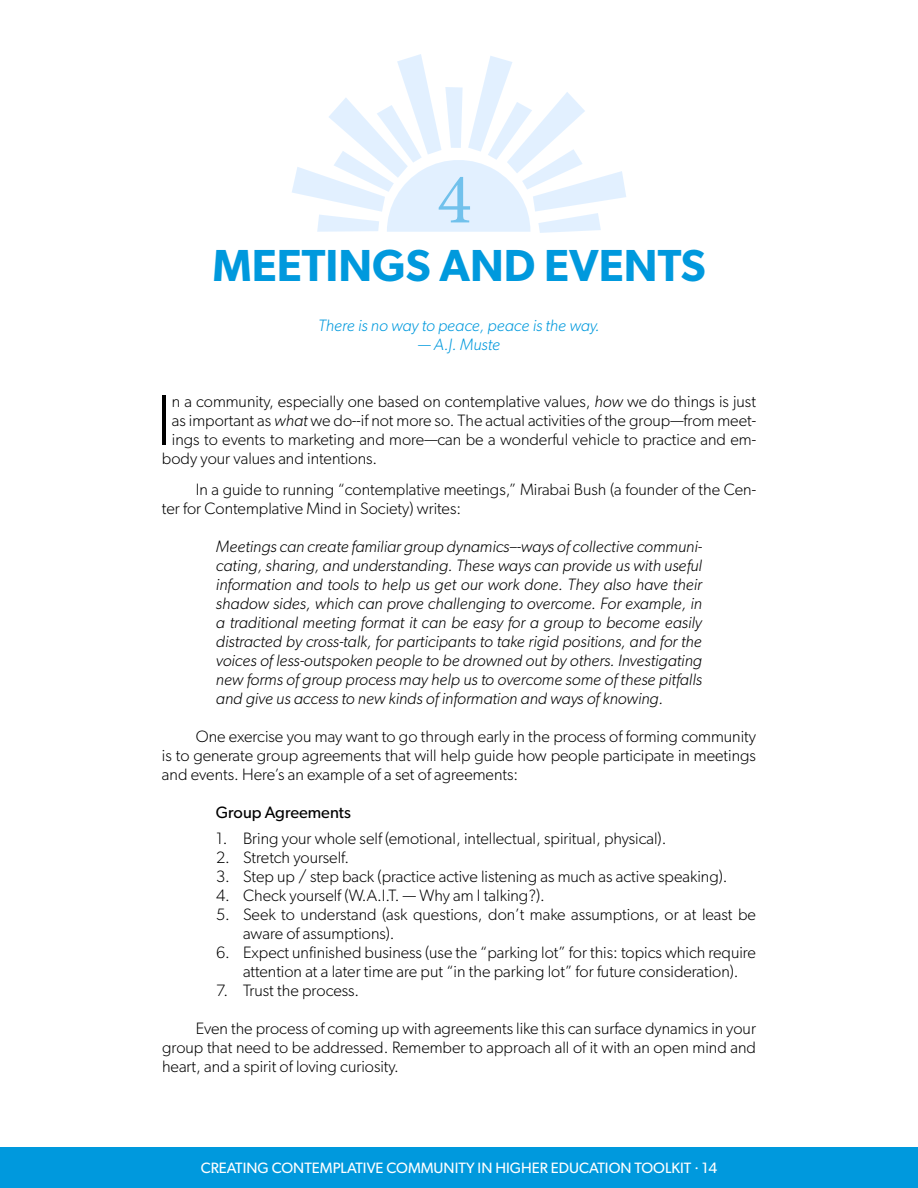
<style>
.page{position:relative;width:918px;height:1188px;background:#fff}
.page>*{position:absolute;margin:0;border:0;box-sizing:border-box;transform-origin:0 0}
.t1{font:72px "Minion Pro";color:#71c1ec}
.t2{font:300 71.55px "Gibson";color:#000}
.t3{font:600 45px "Gibson";color:#09d}
.t4{font:300 16.5px/18.9px "Gibson";color:#000}
.t5{font:italic 300 16.5px/18.9px "Gibson";color:#000;text-align:justify}
.t6{font:italic 300 16.5px "Gibson";color:#09d}
.t7{font:16.5px "Gibson";color:#000}
.t8{font:15px "Gibson";color:#fff}
.s1{font-style:italic}
</style>
<div class="page">
<div style="left:0;top:1148px;width:918px;height:40px;background:#09d"></div>
<svg style="left:292px;top:54px;width:334px;height:179px"></svg>
<h1 class="t1" style="left:437px;top:151px;width:36px">4</h1>
<h1 class="t3" style="left:212px;top:239px;width:495px">MEETINGS AND EVENTS</h1>
<p class="t6" style="left:318px;top:316px;width:283px">There is no way to peace, peace is the way.</p>
<p class="t6" style="left:418px;top:335px;width:84px">— A.J. Muste</p>
<p class="t2" style="left:156px;top:377px;width:18px">I</p>
<p class="t4" style="left:172px;top:392px;width:586px">n a community, especially one based on contemplative values, <span class="s1">how</span> we do things is just</p>
<p class="t4" style="left:172px;top:411px;width:586px">as important as <span class="s1">what</span> we do--if not more so. The actual activities of the group—from meet-</p>
<p class="t4" style="left:172px;top:430px;width:586px">ings to events to marketing and more—can be a wonderful vehicle to practice and em-</p>
<p class="t4" style="left:162px;top:449px;width:217px">body your values and intentions.</p>
<p class="t4" style="left:162px;top:480px;width:595px;text-indent:34px">In a guide to running “contemplative meetings,” Mirabai Bush (a founder of the Cen&shy;ter for Contemplative Mind in Society) writes:</p>
<p class="t5" style="left:216px;top:537px;width:488px">Meetings can create familiar group dynamics–-ways of collective communi&shy;cating, sharing, and understanding. These ways can provide us with useful information and tools to help us get our work done. They also have their shadow sides, which can prove challenging to overcome. For example, in a traditional meeting format it can be easy for a group to become easily distracted by cross-talk, for participants to take rigid positions, and for the voices of less-outspoken people to be drowned out by others. Investigating new forms of group process may help us to overcome some of these pitfalls and give us access to new kinds of information and ways of knowing.</p>
<p class="t4" style="left:162px;top:726px;width:596px;text-align:justify;text-indent:34px">One exercise you may want to go through early in the process of forming community is to generate group agreements that will help guide how people participate in meetings and events. Here’s an example of a set of agreements:</p>
<p class="t7" style="left:216px;top:802px;width:136px">Group Agreements</p>
<p class="t4" style="left:216px;top:829px;width:452px">1. Bring your whole self (emotional, intellectual, spiritual, physical).</p>
<p class="t4" style="left:216px;top:848px;width:135px">2. Stretch yourself.</p>
<p class="t4" style="left:216px;top:867px;width:513px">3. Step up / step back (practice active listening as much as active speaking).</p>
<p class="t4" style="left:216px;top:886px;width:330px">4. Check yourself (W.A.I.T. — Why am I talking?).</p>
<p class="t4" style="left:243px;top:905px;width:515px;text-indent:-27px">5. Seek to understand (ask questions, don’t make assumptions, or at least be aware of assumptions).</p>
<p class="t4" style="left:216px;top:943px;width:542px;text-align:center">6. Expect unfinished business (use the “parking lot” for this: topics which require attention at a later time are put “in the parking lot” for future consideration).</p>
<p class="t4" style="left:216px;top:981px;width:145px">7. Trust the process.</p>
<p class="t4" style="left:162px;top:1019px;width:596px;text-align:justify;text-indent:34px">Even the process of coming up with agreements like this can surface dynamics in your group that need to be addressed. Remember to approach all of it with an open mind and heart, and a spirit of loving curiosity.</p>
<p class="t8" style="left:201px;top:1159px;width:518px">CREATING CONTEMPLATIVE COMMUNITY IN HIGHER EDUCATION TOOLKIT . 14</p>
</div>
